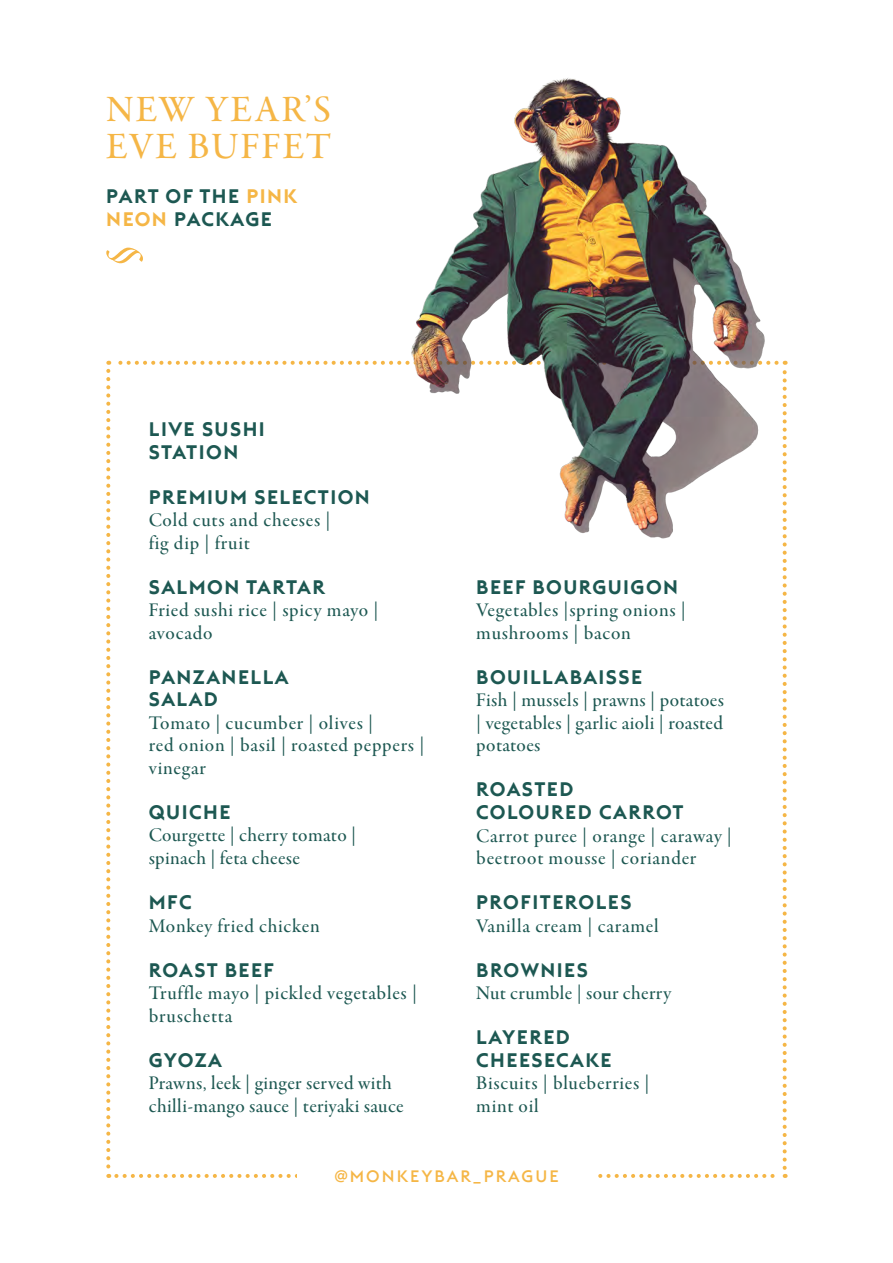
<style>
.page{position:relative;width:893px;height:1263px;background:#fff}
.page>*{position:absolute;margin:0;border:0;box-sizing:border-box;transform-origin:0 0}
.t1{font:37.5px/37.5px "Garamond Premr Pro Med Subh";letter-spacing:.06em;color:#f5b646}
.t2{font:19.5px/22.5px "Garamond Premr Pro Med Subh";letter-spacing:.04em;color:#1d5852}
.t3{font:600 19.5px/22.5px "Euclid Triangle";letter-spacing:.075em;color:#1d5852}
.t4{font:19.5px/22.5px "Garamond Premr Pro Med Subh";letter-spacing:.02em;color:#1d5852}
.t5{font:500 16.5px "Euclid Triangle";letter-spacing:.125em;color:#f5b646}
.s1{color:#f5b646}
</style>
<div class="page">
<svg style="left:106px;top:371px;width:4px;height:807px"></svg>
<svg style="left:116px;top:1174px;width:670px;height:4px"></svg>
<svg style="left:783px;top:542px;width:4px;height:626px"></svg>
<svg style="left:108px;top:361px;width:276px;height:4px"></svg>
<div style="left:298px;top:1169px;width:297px;height:24px;background:#fff"></div>
<svg style="left:106px;top:248px;width:37px;height:15px"></svg>
<img style="left:384px;top:78px;width:404px;height:461px">
<h1 class="t1" style="left:106px;top:92px;width:226px">NEW YEAR’S<br>EVE BUFFET</h1>
<p class="t3" style="left:106px;top:185px;width:192px">PART OF THE <span class="s1">PINK<br>NEON</span> PACKAGE</p>
<p class="t3" style="left:149px;top:419px;width:118px">LIVE SUSHI<br>STATION</p>
<p class="t3" style="left:149px;top:486px;width:223px">PREMIUM SELECTION</p>
<p class="t2" style="left:149px;top:510px;width:183px">Cold cuts and cheeses | fig dip | fruit</p>
<p class="t3" style="left:149px;top:576px;width:178px">SALMON TARTAR</p>
<p class="t2" style="left:149px;top:600px;width:231px">Fried sushi rice | spicy mayo | avocado</p>
<p class="t3" style="left:149px;top:666px;width:141px">PANZANELLA<br>SALAD</p>
<p class="t2" style="left:149px;top:713px;width:277px">Tomato | cucumber | olives |<br>red onion | basil | roasted peppers | vinegar</p>
<p class="t3" style="left:149px;top:801px;width:83px">QUICHE</p>
<p class="t4" style="left:149px;top:825px;width:209px">Courgette | cherry tomato | spinach | feta cheese</p>
<p class="t3" style="left:149px;top:891px;width:44px">MFC</p>
<p class="t2" style="left:149px;top:915px;width:172px">Monkey fried chicken</p>
<p class="t3" style="left:149px;top:959px;width:127px">ROAST BEEF</p>
<p class="t2" style="left:149px;top:983px;width:270px">Truffle mayo | pickled vegetables | bruschetta</p>
<p class="t3" style="left:149px;top:1049px;width:75px">GYOZA</p>
<p class="t4" style="left:149px;top:1073px;width:256px">Prawns, leek | ginger served with chilli-mango sauce | teriyaki sauce</p>
<p class="t3" style="left:476px;top:576px;width:203px">BEEF BOURGUIGON</p>
<p class="t2" style="left:476px;top:600px;width:211px">Vegetables |spring onions | mushrooms | bacon</p>
<p class="t3" style="left:476px;top:666px;width:167px">BOUILLABAISSE</p>
<p class="t2" style="left:476px;top:690px;width:249px;text-align:justify">Fish | mussels | prawns | potatoes | vegetables | garlic aioli | roasted potatoes</p>
<p class="t3" style="left:476px;top:779px;width:209px">ROASTED<br>COLOURED CARROT</p>
<p class="t2" style="left:476px;top:825px;width:257px">Carrot puree | orange | caraway | beetroot mousse | coriander</p>
<p class="t3" style="left:476px;top:891px;width:157px">PROFITEROLES</p>
<p class="t2" style="left:476px;top:915px;width:184px">Vanilla cream | caramel</p>
<p class="t3" style="left:476px;top:959px;width:113px">BROWNIES</p>
<p class="t4" style="left:476px;top:983px;width:196px">Nut crumble | sour cherry</p>
<p class="t3" style="left:476px;top:1026px;width:137px">LAYERED<br>CHEESECAKE</p>
<p class="t2" style="left:476px;top:1073px;width:175px">Biscuits | blueberries | mint oil</p>
<p class="t5" style="left:334px;top:1166px;width:226px">@MONKEYBAR_PRAGUE</p>
</div>
